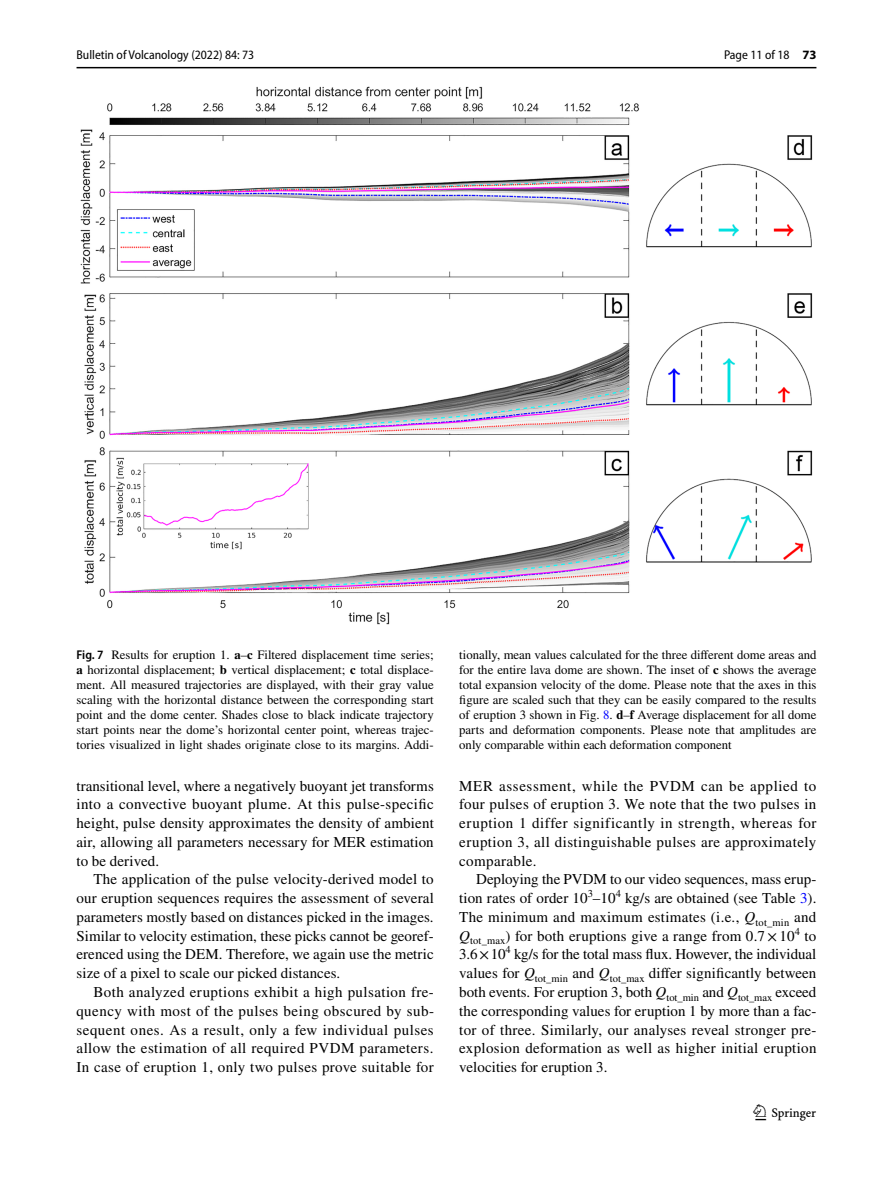
<style>
.page{position:relative;width:893px;height:1187px;background:#fff}
.page>*{position:absolute;margin:0;border:0;box-sizing:border-box;transform-origin:0 0}
.t1{font:22.5px "Springnew Regular 3";color:#000}
.t2{font:15px/18.8px "STIX";letter-spacing:.01em;color:#000;text-align:justify}
.t3{font:12.75px/15px "STIX";color:#000;text-align:justify}
.t4{font:semi-condensed 12.75px "Myriad Pro";color:#000}
.s1{font-weight:700;font-stretch:normal}
.s2{font-family:"Myriad Pro";font-weight:600;font-stretch:semi-condensed}
.s3{font-weight:700}
.s4{color:#00f}
.s5{font-style:italic}
</style>
<div class="page">
<hr style="left:77px;top:67px;width:739px;height:1px;background:#000">
<img style="left:81px;top:87px;width:731px;height:537px">
<p class="t4" style="left:77px;top:48px;width:179px">Bulletin of Volcanology (2022) 84: 73</p>
<p class="t4" style="left:724px;top:48px;width:94px">Page 11 of 18 <span class="s1">73</span></p>
<p class="t3" style="left:77px;top:648px;width:359px"><span class="s2">Fig. 7</span> Results for eruption 1. <span class="s3">a</span>–<span class="s3">c</span> Filtered displacement time series; <span class="s3">a</span> horizontal displacement; <span class="s3">b</span> vertical displacement; <span class="s3">c</span> total displace&shy;ment. All measured trajectories are displayed, with their gray value scaling with the horizontal distance between the corresponding start point and the dome center. Shades close to black indicate trajectory start points near the dome’s horizontal center point, whereas trajec&shy;tories visualized in light shades originate close to its margins. Addi-</p>
<p class="t3" style="left:459px;top:648px;width:359px">tionally, mean values calculated for the three different dome areas and for the entire lava dome are shown. The inset of <span class="s3">c</span> shows the average total expansion velocity of the dome. Please note that the axes in this figure are scaled such that they can be easily compared to the results of eruption 3 shown in Fig. <span class="s4">8</span>. <span class="s3">d</span>–<span class="s3">f</span> Average displacement for all dome parts and deformation components. Please note that amplitudes are only comparable within each deformation component</p>
<p class="t2" style="left:77px;top:777px;width:359px">transitional level, where a negatively buoyant jet transforms into a convective buoyant plume. At this pulse-specific height, pulse density approximates the density of ambient air, allowing all parameters necessary for MER estimation to be derived.</p>
<p class="t2" style="left:77px;top:871px;width:359px;text-indent:17px">The application of the pulse velocity-derived model to our eruption sequences requires the assessment of several parameters mostly based on distances picked in the images.<br>Similar to velocity estimation, these picks cannot be georef&shy;erenced using the DEM. Therefore, we again use the metric size of a pixel to scale our picked distances.</p>
<p class="t2" style="left:77px;top:983px;width:359px;text-indent:17px">Both analyzed eruptions exhibit a high pulsation fre&shy;quency with most of the pulses being obscured by sub&shy;sequent ones. As a result, only a few individual pulses allow the estimation of all required PVDM parameters.<br>In case of eruption 1, only two pulses prove suitable for</p>
<p class="t2" style="left:459px;top:777px;width:359px">MER assessment, while the PVDM can be applied to four pulses of eruption 3. We note that the two pulses in eruption 1 differ significantly in strength, whereas for eruption 3, all distinguishable pulses are approximately comparable.</p>
<p class="t2" style="left:459px;top:871px;width:359px;text-indent:17px">Deploying the PVDM to our video sequences, mass erup&shy;tion rates of order 10<sup>3</sup>–10<sup>4</sup> kg/s are obtained (see Table <span class="s4">3</span>).<br>The minimum and maximum estimates (i.e., <span class="s5">Q</span><sub>tot_min</sub> and <span class="s5">Q</span><sub>tot_max</sub>) for both eruptions give a range from 0.7 × -10<sup>4</sup> to 3.6× -10<sup>4</sup> kg/s for the total mass flux. However, the individual values for <span class="s5">Q</span><sub>tot_min</sub> and <span class="s5">Q</span><sub>tot_max</sub> differ significantly between both events. For eruption 3, both <span class="s5">Q</span><sub>tot_min</sub> and <span class="s5">Q</span><sub>tot_max</sub> exceed the corresponding values for eruption 1 by more than a fac&shy;tor of three. Similarly, our analyses reveal stronger pre&shy;explosion deformation as well as higher initial eruption velocities for eruption 3.</p>
<h1 class="t1" style="left:755px;top:1104px;width:62px">1 3</h1>
</div>
